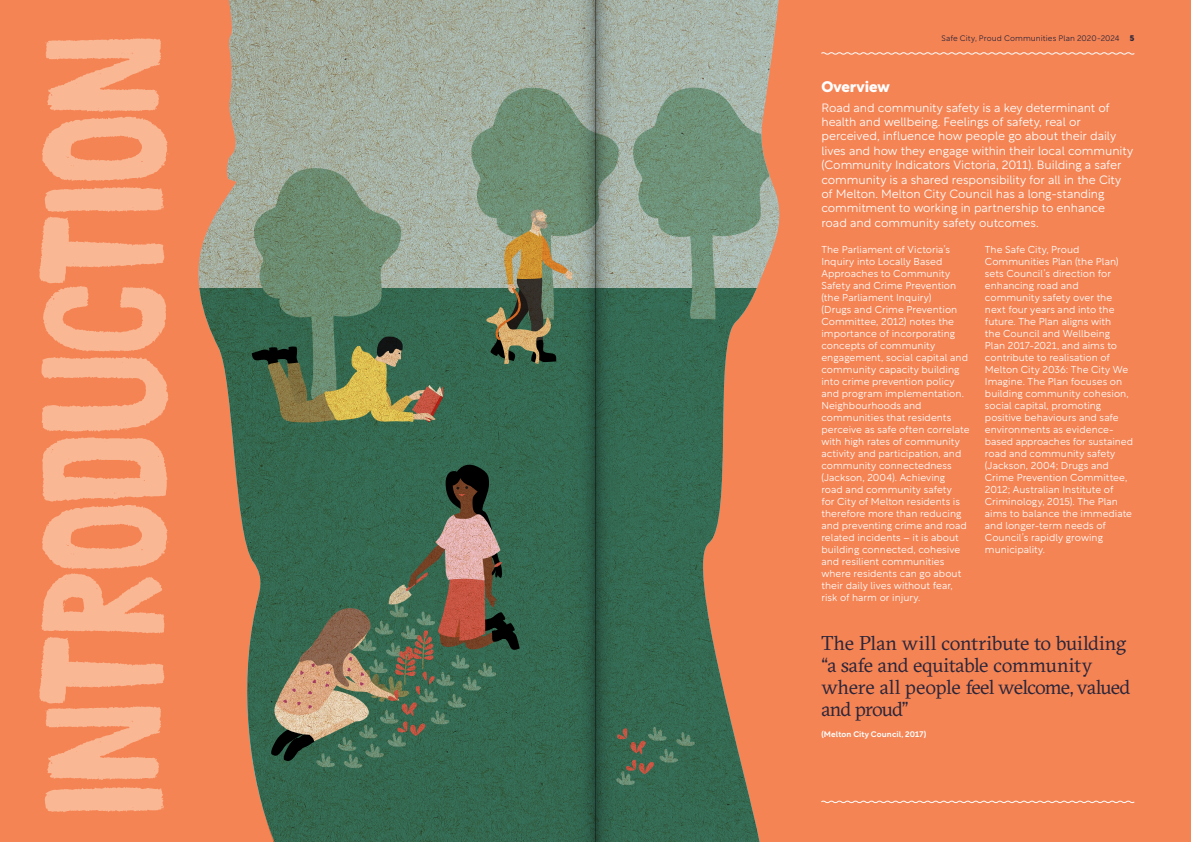
<style>
.page{position:relative;width:1191px;height:842px;background:#f58454}
.page>*{position:absolute;margin:0;border:0;box-sizing:border-box;transform-origin:0 0}
.t1{font:174.5px "Chronic";letter-spacing:-.015em;color:#fab794}
.t2{font:20px/22px "GT Sectra";letter-spacing:-.02em;color:#29253a}
.t3{font:800 15px "Rotunda";letter-spacing:-.005em;color:#fff}
.t4{font:300 12px/14.4px "Rotunda";letter-spacing:-.005em;color:#fff}
.t5{font:300 10px/12px "Rotunda";color:#fff}
.t6{font:300 8px "Rotunda";letter-spacing:.01em;color:#29253a}
.t7{font:500 8px "Rotunda";letter-spacing:.015em;color:#fff}
.t8{font:800 8px "Rotunda";color:#29253a}
</style>
<div class="page">
<svg style="left:821px;top:800px;width:314px;height:4px"></svg>
<svg style="left:821px;top:52px;width:314px;height:3px"></svg>
<img style="left:198px;top:0;width:582px;height:842px">
<svg style="left:595px;top:0;width:36px;height:842px;background:#537866"></svg>
<svg style="left:559px;top:0;width:36px;height:842px;background:#4f7762"></svg>
<h1 class="t1" style="left:1px;top:816px;width:783px;rotate:-90deg">Introduction</h1>
<p class="t6" style="left:941px;top:32px;width:179px">Safe City, Proud Communities Plan 2020-2024</p>
<p class="t8" style="left:1129px;top:32px;width:6px">5</p>
<h3 class="t3" style="left:821px;top:74px;width:70px">Overview</h3>
<p class="t4" style="left:821px;top:99px;width:313px">Road and community safety is a key determinant of health and wellbeing. Feelings of safety, real or perceived, influence how people go about their daily lives and how they engage within their local community (Community Indicators Victoria, 2011). Building a safer community is a shared responsibility for all in the City of Melton. Melton City Council has a long-standing commitment to working in partnership to enhance road and community safety outcomes.</p>
<p class="t5" style="left:821px;top:243px;width:150px">The Parliament of Victoria’s<br>Inquiry into Locally Based<br>Approaches to Community<br>Safety and Crime Prevention (the Parliament Inquiry)<br>(Drugs and Crime Prevention<br>Committee, 2012) notes the importance of incorporating concepts of community engagement, social capital and community capacity building into crime prevention policy and program implementation.<br>Neighbourhoods and communities that residents perceive as safe often correlate with high rates of community activity and participation, and community connectedness (Jackson, 2004). Achieving<br>road and community safety<br>for City of Melton residents is therefore more than reducing and preventing crime and road related incidents – it is about building connected, cohesive and resilient communities where residents can go about their daily lives without fear, risk of harm or injury.</p>
<p class="t5" style="left:985px;top:243px;width:150px">The Safe City, Proud<br>Communities Plan (the Plan) sets Council’s direction for enhancing road and community safety over the next four years and into the future. The Plan aligns with<br>the Council and Wellbeing<br>Plan 2017-2021, and aims to contribute to realisation of<br>Melton City 2036: The City We<br>Imagine. The Plan focuses on building community cohesion, social capital, promoting positive behaviours and safe environments as evidence&shy;based approaches for sustained road and community safety (Jackson, 2004; Drugs and<br>Crime Prevention Committee,<br>2012; Australian Institute of<br>Criminology, 2015). The Plan aims to balance the immediate and longer-term needs of<br>Council’s rapidly growing municipality.</p>
<h2 class="t2" style="left:821px;top:633px;width:310px">The Plan will contribute to building “a safe and equitable community where all people feel welcome, valued and proud”</h2>
<p class="t7" style="left:821px;top:728px;width:106px">(Melton City Council, 2017)</p>
</div>
